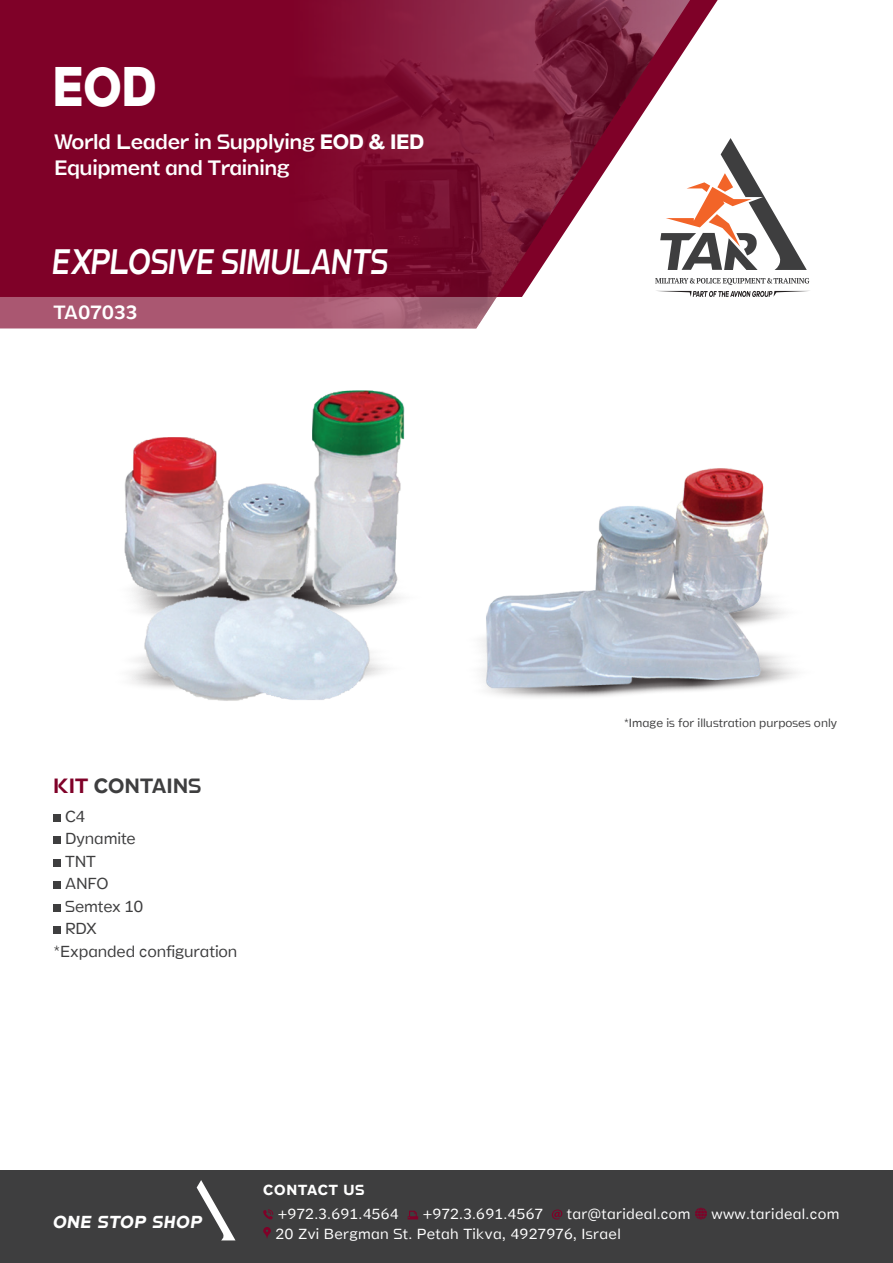
<style>
.page{position:relative;width:893px;height:1263px;background:#fff}
.page>*{position:absolute;margin:0;border:0;box-sizing:border-box;transform-origin:0 0}
.t1{font:800 55.5px "Stamen";color:#fff;scale:.9 1}
.t2{font:italic 300 36px "Stamen";color:#fff;scale:.8 1}
.t3{font:300 21.15px/25.5px "Stamen";letter-spacing:-.02em;color:#fff}
.t4{font:21px "Stamen";color:#3e3e3f}
.t5{font:300 19.5px "Stamen";color:#fff}
.t6{font:italic 700 17.7px "Stamen";letter-spacing:.05em;color:#fff}
.t7{font:200 16.2px "Stamen";letter-spacing:-.01em;color:#3e3e3f}
.t8{font:200 14.85px/19.5px "Stamen";letter-spacing:.02em;color:#fff}
.t9{font:700 14.85px "Stamen";letter-spacing:.05em;color:#fff}
.t10{font:200 12px "Stamen";color:#3e3e3f}
.s1{font-weight:700}
.s2{color:#7f0128}
</style>
<div class="page">
<div style="left:0;top:1170px;width:893px;height:93px;background:#3e3e3f"></div>
<svg style="left:263px;top:1209px;width:10px;height:10px"></svg>
<svg style="left:408px;top:1211px;width:10px;height:8px"></svg>
<svg style="left:552px;top:1209px;width:10px;height:10px"></svg>
<svg style="left:695px;top:1208px;width:12px;height:11px"></svg>
<svg style="left:263px;top:1227px;width:8px;height:11px"></svg>
<svg style="left:197px;top:1180px;width:38px;height:60px"></svg>
<svg style="left:0;top:0;width:698px;height:328px;background:#840b31"></svg>
<img style="left:288px;top:0;width:403px;height:328px">
<svg style="left:655px;top:278px;width:154px;height:7px"></svg>
<svg style="left:660px;top:138px;width:147px;height:132px"></svg>
<svg style="left:655px;top:291px;width:153px;height:6px"></svg>
<img style="left:124px;top:390px;width:281px;height:311px">
<img style="left:481px;top:468px;width:300px;height:230px">
<div style="left:53px;top:814px;width:8px;height:8px;background:#3e3e3f"></div>
<div style="left:53px;top:836px;width:8px;height:8px;background:#3e3e3f"></div>
<div style="left:53px;top:859px;width:8px;height:8px;background:#3e3e3f"></div>
<div style="left:53px;top:881px;width:8px;height:8px;background:#3e3e3f"></div>
<div style="left:53px;top:904px;width:8px;height:8px;background:#3e3e3f"></div>
<div style="left:53px;top:926px;width:8px;height:8px;background:#3e3e3f"></div>
<h1 class="t1" style="left:53px;top:43px;width:117px">EOD</h1>
<h3 class="t3" style="left:54px;top:129px;width:372px">World Leader in Supplying <span class="s1">EOD &amp; IED<br></span>Equipment and Training</h3>
<h2 class="t2" style="left:53px;top:233px;width:421px">EXPLOSIVE SIMULANTS</h2>
<h3 class="t5" style="left:54px;top:297px;width:85px">TA07033</h3>
<h3 class="t4" style="left:53px;top:769px;width:149px"><span class="s2">KIT</span> CONTAINS</h3>
<p class="t7" style="left:65px;top:806px;width:22px">C4</p>
<p class="t7" style="left:65px;top:828px;width:72px">Dynamite</p>
<p class="t7" style="left:65px;top:851px;width:32px">TNT</p>
<p class="t7" style="left:65px;top:873px;width:45px">ANFO</p>
<p class="t7" style="left:65px;top:896px;width:80px">Semtex 10</p>
<p class="t7" style="left:65px;top:918px;width:33px">RDX</p>
<p class="t7" style="left:53px;top:941px;width:186px">*Expanded configuration</p>
<p class="t9" style="left:263px;top:1178px;width:102px">CONTACT US</p>
<p class="t10" style="left:624px;top:715px;width:215px">*Image is for illustration purposes only</p>
<p class="t6" style="left:53px;top:1210px;width:150px">ONE STOP SHOP</p>
<p class="t8" style="left:567px;top:1205px;width:125px">tar@tarideal.com</p>
<p class="t8" style="left:275px;top:1205px;width:347px">+972.3.691.4564<br>20 Zvi Bergman St. Petah Tikva, 4927976, Israel</p>
<p class="t8" style="left:423px;top:1205px;width:122px">+972.3.691.4567</p>
<p class="t8" style="left:711px;top:1205px;width:129px">www.tarideal.com</p>
</div>
